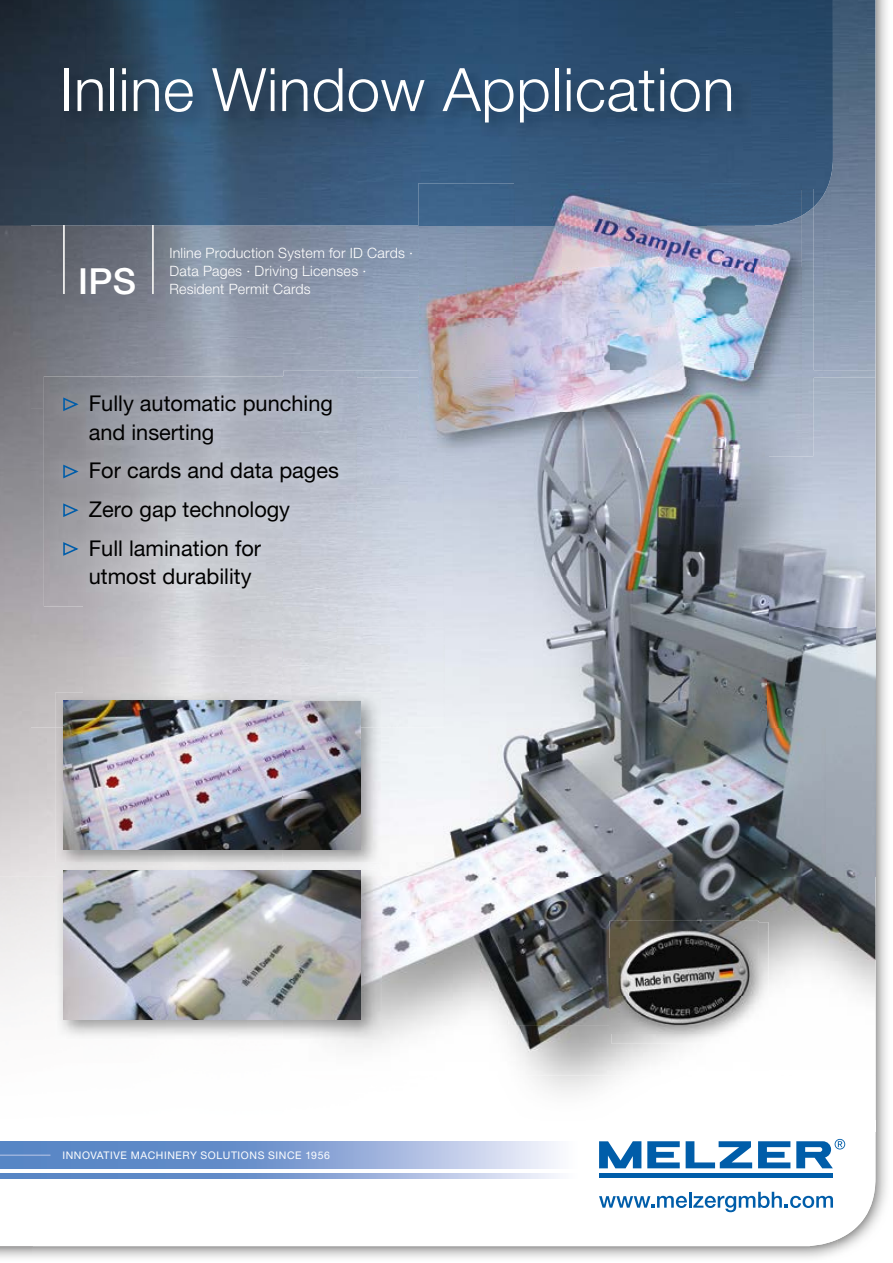
<style>
.page{position:relative;width:893px;height:1263px;background:#fff}
.page>*{position:absolute;margin:0;border:0;box-sizing:border-box;transform-origin:0 0}
.t1{font:300 60px "Helvetica Neue LT Pro";letter-spacing:.01em;color:#fff}
.t2{font:500 36px "Helvetica Neue LT Pro";color:#fff}
.t3{font:21.75px/38.7px "Helvetica Neue LT Pro";color:#000}
.t4{font:300 14.25px/18px "Helvetica Neue LT Pro";letter-spacing:.01em;color:#fff}
.t5{font:10.5px "Helvetica Neue LT Pro";letter-spacing:.055em;color:#fff}
</style>
<div class="page">
<img style="left:838px;top:0;width:49px;height:1252px">
<svg style="left:0;top:1131px;width:875px;height:115px"></svg>
<img style="left:838px;top:1121px;width:37px;height:10px">
<img style="left:823px;top:0;width:52px;height:371px">
<img style="left:0;top:226px;width:30px;height:501px">
<img style="left:813px;top:207px;width:10px;height:164px">
<img style="left:137px;top:226px;width:281px;height:150px">
<img style="left:30px;top:226px;width:107px;height:182px">
<img style="left:30px;top:408px;width:53px;height:319px">
<img style="left:85px;top:0;width:748px;height:80px">
<img style="left:0;top:0;width:85px;height:226px">
<img style="left:726px;top:80px;width:107px;height:127px">
<img style="left:85px;top:141px;width:641px;height:85px">
<img style="left:55px;top:693px;width:326px;height:170px">
<img style="left:63px;top:701px;width:298px;height:149px">
<img style="left:532px;top:1075px;width:343px;height:46px">
<img style="left:283px;top:371px;width:592px;height:6px">
<img style="left:381px;top:876px;width:279px;height:149px">
<img style="left:660px;top:876px;width:215px;height:50px">
<img style="left:768px;top:926px;width:107px;height:149px">
<img style="left:334px;top:1025px;width:349px;height:50px">
<img style="left:381px;top:727px;width:494px;height:149px">
<img style="left:768px;top:377px;width:107px;height:350px">
<img style="left:444px;top:456px;width:324px;height:271px">
<img style="left:55px;top:863px;width:326px;height:177px">
<svg style="left:282px;top:850px;width:1px;height:21px"></svg>
<img style="left:63px;top:871px;width:298px;height:149px">
<img style="left:802px;top:189px;width:11px;height:26px">
<svg style="left:802px;top:371px;width:11px;height:6px"></svg>
<img style="left:764px;top:377px;width:49px;height:79px">
<img style="left:420px;top:447px;width:344px;height:9px">
<img style="left:418px;top:226px;width:2px;height:145px">
<img style="left:418px;top:183px;width:96px;height:43px">
<div style="left:514px;top:183px;width:288px;height:6px;background:#395c80"></div>
<svg style="left:418px;top:371px;width:2px;height:6px"></svg>
<img style="left:418px;top:377px;width:2px;height:70px">
<img style="left:420px;top:226px;width:334px;height:41px">
<img style="left:754px;top:226px;width:48px;height:41px">
<img style="left:420px;top:267px;width:382px;height:180px">
<img style="left:420px;top:189px;width:382px;height:37px">
<img style="left:612px;top:922px;width:156px;height:122px">
<img style="left:610px;top:921px;width:148px;height:37px">
<img style="left:610px;top:958px;width:2px;height:75px">
<img style="left:612px;top:922px;width:146px;height:111px">
<img style="left:60px;top:64px;width:690px;height:77px">
<img style="left:44px;top:376px;width:313px;height:230px">
<svg style="left:62px;top:396px;width:19px;height:16px"></svg>
<svg style="left:62px;top:464px;width:19px;height:16px"></svg>
<svg style="left:62px;top:502px;width:19px;height:16px"></svg>
<svg style="left:62px;top:541px;width:19px;height:16px"></svg>
<img style="left:63px;top:226px;width:2px;height:68px">
<img style="left:152px;top:226px;width:1px;height:68px">
<img style="left:0;top:1174px;width:578px;height:4px">
<img style="left:0;top:1141px;width:578px;height:27px">
<hr style="left:0;top:1155px;width:50px;height:1px;background:#bcc8e8">
<svg style="left:647px;top:1141px;width:33px;height:27px"></svg>
<svg style="left:686px;top:1141px;width:66px;height:27px"></svg>
<svg style="left:599px;top:1141px;width:42px;height:27px"></svg>
<div style="left:599px;top:1173px;width:234px;height:5px;background:#005da9"></div>
<svg style="left:758px;top:1141px;width:32px;height:27px"></svg>
<svg style="left:796px;top:1139px;width:49px;height:29px"></svg>
<svg style="left:599px;top:1192px;width:234px;height:20px"></svg>
<h1 class="t1" style="left:60px;top:53px;width:676px">Inline Window Application</h1>
<h2 class="t2" style="left:78px;top:259px;width:60px">IPS</h2>
<p class="t4" style="left:170px;top:243px;width:245px">Inline Production System for ID Cards ·<br>Data Pages · Driving Licenses ·<br>Resident Permit Cards</p>
<p class="t3" style="left:89px;top:389px;width:246px;line-height:28.5px">Fully automatic punching and inserting</p>
<p class="t3" style="left:89px;top:451px;width:252px">For cards and data pages<br>Zero gap technology<br>Full lamination for</p>
<p class="t3" style="left:89px;top:557px;width:164px">utmost durability</p>
<p class="t5" style="left:62px;top:1148px;width:269px">INNOVATIVE MACHINERY SOLUTIONS SINCE 1956</p>
</div>
